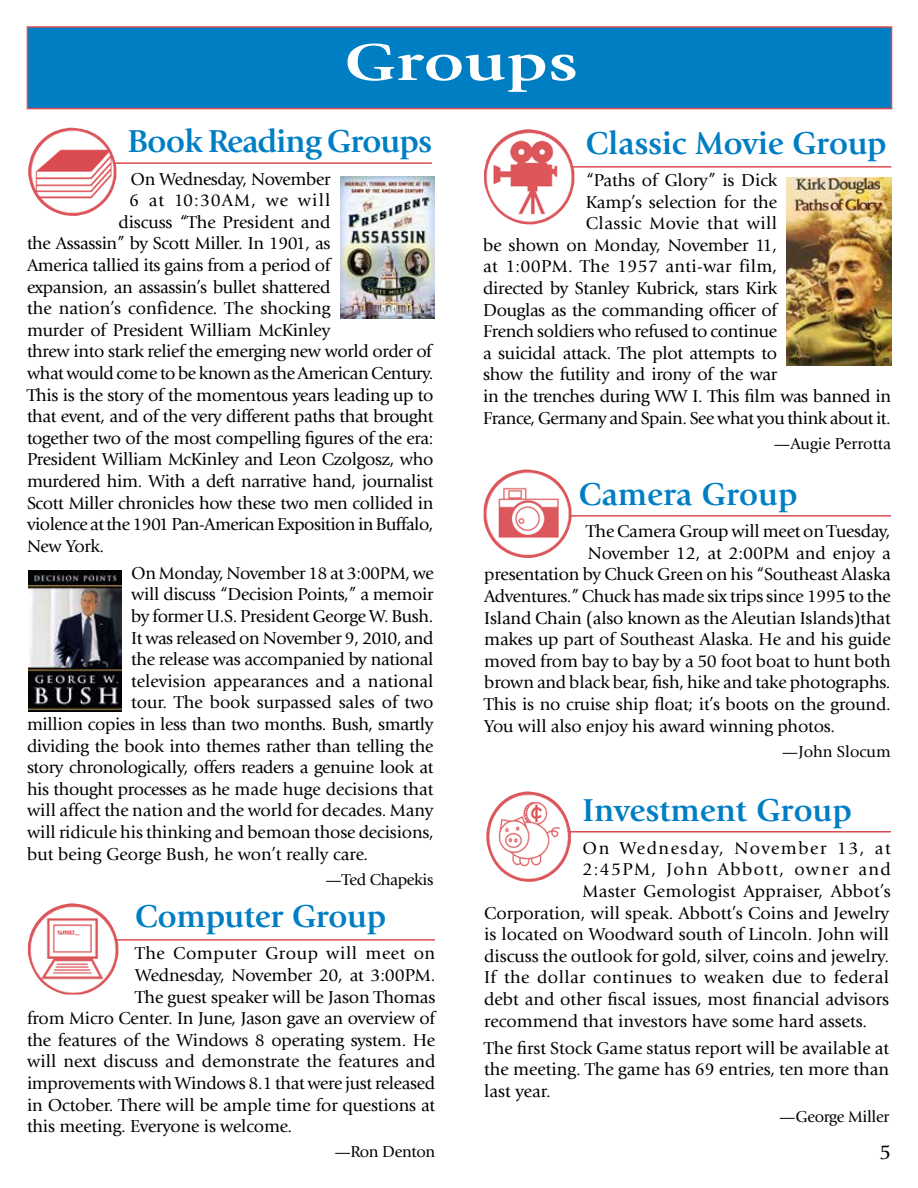
<style>
.page{position:relative;width:918px;height:1188px;background:#fff}
.page>*{position:absolute;margin:0;border:0;box-sizing:border-box;transform-origin:0 0}
.t1{font:700 54px "Giovanni";color:#fff;scale:1.3 1}
.t2{font:700 33px "Giovanni";letter-spacing:-.01em;color:#007ec4}
.t3{font:700 33px "Giovanni";letter-spacing:-.03em;color:#007ec4}
.t4{font:21px "Giovanni";color:#000}
.t5{font:18px/21.6px "Giovanni";letter-spacing:-.015em;color:#000;text-align:justify}
.t6{font:18px "Giovanni";letter-spacing:.015em;color:#000}
.t7{font:18px "Giovanni";letter-spacing:.02em;color:#000}
.t8{font:18px "Giovanni";letter-spacing:.075em;color:#000}
.t9{font:18px "Giovanni";letter-spacing:.03em;color:#000}
.t10{font:18px "Giovanni";letter-spacing:.08em;color:#000}
.t11{font:18px "Giovanni";letter-spacing:.06em;color:#000}
.t12{font:16.5px "Giovanni";letter-spacing:-.02em;color:#000}
.t13{font:16.5px "Giovanni";color:#000}
</style>
<div class="page">
<div style="left:27px;top:26px;width:865px;height:83px;background:#007ec4;border:2px solid #da4b50"></div>
<img style="left:486px;top:791px;width:85px;height:91px">
<hr style="left:570px;top:831px;width:321px;height:2px;background:#da4b50">
<img style="left:28px;top:903px;width:90px;height:92px">
<hr style="left:115px;top:939px;width:320px;height:2px;background:#da4b50">
<hr style="left:571px;top:166px;width:320px;height:2px;background:#da4b50">
<img style="left:484px;top:129px;width:90px;height:95px">
<img style="left:484px;top:469px;width:88px;height:89px">
<hr style="left:570px;top:515px;width:321px;height:2px;background:#da4b50">
<img style="left:787px;top:178px;width:104px;height:188px">
<img style="left:28px;top:570px;width:93px;height:142px">
<img style="left:28px;top:128px;width:88px;height:88px">
<hr style="left:115px;top:162px;width:317px;height:2px;background:#da4b50">
<img style="left:340px;top:176px;width:95px;height:143px">
<h1 class="t1" style="left:344px;top:31px;width:182px">Groups</h1>
<h2 class="t3" style="left:128px;top:122px;width:306px">Book Reading Groups</h2>
<p class="t5" style="left:130px;top:168px;width:201px">On Wednesday, November</p>
<p class="t11" style="left:129px;top:190px;width:203px">6 at 10:30AM, we will</p>
<p class="t5" style="left:119px;top:211px;width:213px">discuss “The President and</p>
<p class="t5" style="left:27px;top:233px;width:305px">the Assassin” by Scott Miller. In 1901, as</p>
<p class="t5" style="left:27px;top:254px;width:305px">America tallied its gains from a period of</p>
<p class="t5" style="left:27px;top:276px;width:305px">expansion, an assassin’s bullet shattered</p>
<p class="t5" style="left:27px;top:298px;width:305px">the nation’s confidence. The shocking</p>
<p class="t5" style="left:27px;top:319px;width:305px">murder of President William McKinley</p>
<p class="t5" style="left:27px;top:341px;width:406px">threw into stark relief the emerging new world order of</p>
<p class="t5" style="left:27px;top:362px;width:408px">what would come to be known as the American Century.</p>
<p class="t5" style="left:27px;top:384px;width:408px">This is the story of the momentous years leading up to</p>
<p class="t5" style="left:27px;top:406px;width:408px">that event, and of the very different paths that brought</p>
<p class="t5" style="left:27px;top:427px;width:408px">together two of the most compelling figures of the era:</p>
<p class="t5" style="left:27px;top:449px;width:408px">President William McKinley and Leon Czolgosz, who</p>
<p class="t5" style="left:27px;top:470px;width:408px">murdered him. With a deft narrative hand, journalist</p>
<p class="t5" style="left:27px;top:492px;width:408px">Scott Miller chronicles how these two men collided in</p>
<p class="t5" style="left:27px;top:514px;width:408px">violence at the 1901 Pan-American Exposition in Buffalo,</p>
<p class="t5" style="left:27px;top:535px;width:79px">New York.</p>
<p class="t5" style="left:131px;top:562px;width:304px">On Monday, November 18 at 3:00PM, we</p>
<p class="t5" style="left:131px;top:584px;width:304px">will discuss “Decision Points,” a memoir</p>
<p class="t5" style="left:131px;top:605px;width:304px">by former U.S. President George W. Bush.</p>
<p class="t5" style="left:131px;top:627px;width:304px">It was released on November 9, 2010, and</p>
<p class="t5" style="left:131px;top:649px;width:304px">the release was accompanied by national</p>
<p class="t5" style="left:131px;top:670px;width:304px">television appearances and a national</p>
<p class="t5" style="left:131px;top:692px;width:304px">tour. The book surpassed sales of two</p>
<p class="t5" style="left:27px;top:713px;width:408px">million copies in less than two months. Bush, smartly</p>
<p class="t5" style="left:27px;top:735px;width:408px">dividing the book into themes rather than telling the</p>
<p class="t5" style="left:27px;top:757px;width:408px">story chronologically, offers readers a genuine look at</p>
<p class="t5" style="left:27px;top:778px;width:408px">his thought processes as he made huge decisions that</p>
<p class="t5" style="left:27px;top:800px;width:408px">will affect the nation and the world for decades. Many</p>
<p class="t5" style="left:27px;top:821px;width:408px">will ridicule his thinking and bemoan those decisions,</p>
<p class="t5" style="left:27px;top:843px;width:343px">but being George Bush, he won’t really care.</p>
<p class="t12" style="left:326px;top:870px;width:109px">—Ted Chapekis</p>
<h2 class="t2" style="left:135px;top:897px;width:253px">Computer Group</h2>
<p class="t9" style="left:135px;top:943px;width:302px">The Computer Group will meet on</p>
<p class="t5" style="left:135px;top:965px;width:302px">Wednesday, November 20, at 3:00PM.</p>
<p class="t5" style="left:135px;top:986px;width:302px">The guest speaker will be Jason Thomas</p>
<p class="t5" style="left:27px;top:1008px;width:410px">from Micro Center. In June, Jason gave an overview of</p>
<p class="t5" style="left:27px;top:1029px;width:410px">the features of the Windows 8 operating system. He</p>
<p class="t5" style="left:27px;top:1051px;width:410px">will next discuss and demonstrate the features and</p>
<p class="t5" style="left:27px;top:1073px;width:410px">improvements with Windows 8.1 that were just released</p>
<p class="t5" style="left:27px;top:1094px;width:410px">in October. There will be ample time for questions at</p>
<p class="t5" style="left:27px;top:1116px;width:267px">this meeting. Everyone is welcome.</p>
<p class="t12" style="left:334px;top:1143px;width:102px">—Ron Denton</p>
<h2 class="t2" style="left:586px;top:124px;width:302px">Classic Movie Group</h2>
<p class="t5" style="left:586px;top:170px;width:193px">“Paths of Glory” is Dick</p>
<p class="t5" style="left:586px;top:191px;width:193px">Kamp’s selection for the</p>
<p class="t7" style="left:586px;top:213px;width:193px">Classic Movie that will</p>
<p class="t5" style="left:483px;top:234px;width:295px">be shown on Monday, November 11,</p>
<p class="t6" style="left:483px;top:256px;width:296px">at 1:00PM. The 1957 anti-war film,</p>
<p class="t5" style="left:483px;top:278px;width:296px">directed by Stanley Kubrick, stars Kirk</p>
<p class="t5" style="left:483px;top:299px;width:295px">Douglas as the commanding officer of</p>
<p class="t5" style="left:483px;top:321px;width:295px">French soldiers who refused to continue</p>
<p class="t5" style="left:483px;top:342px;width:295px">a suicidal attack. The plot attempts to</p>
<p class="t5" style="left:483px;top:364px;width:295px">show the futility and irony of the war</p>
<p class="t5" style="left:483px;top:386px;width:409px">in the trenches during WW I. This film was banned in</p>
<p class="t5" style="left:483px;top:407px;width:409px">France, Germany and Spain. See what you think about it.</p>
<p class="t13" style="left:774px;top:434px;width:119px">—Augie Perrotta</p>
<h2 class="t2" style="left:579px;top:475px;width:220px">Camera Group</h2>
<p class="t5" style="left:586px;top:521px;width:306px">The Camera Group will meet on Tuesday,</p>
<p class="t5" style="left:588px;top:542px;width:304px">November 12, at 2:00PM and enjoy a</p>
<p class="t5" style="left:484px;top:564px;width:408px">presentation by Chuck Green on his “Southeast Alaska</p>
<p class="t5" style="left:484px;top:585px;width:408px">Adventures.” Chuck has made six trips since 1995 to the</p>
<p class="t5" style="left:484px;top:607px;width:408px">Island Chain (also known as the Aleutian Islands)that</p>
<p class="t5" style="left:484px;top:629px;width:408px">makes up part of Southeast Alaska. He and his guide</p>
<p class="t5" style="left:484px;top:650px;width:408px">moved from bay to bay by a 50 foot boat to hunt both</p>
<p class="t5" style="left:484px;top:672px;width:408px">brown and black bear, fish, hike and take photographs.</p>
<p class="t5" style="left:484px;top:693px;width:408px">This is no cruise ship float; it’s boots on the ground.</p>
<p class="t5" style="left:484px;top:715px;width:352px">You will also enjoy his award winning photos.</p>
<p class="t13" style="left:782px;top:742px;width:110px">—John Slocum</p>
<h2 class="t2" style="left:583px;top:791px;width:271px">Investment Group</h2>
<p class="t10" style="left:583px;top:838px;width:310px">On Wednesday, November 13, at</p>
<p class="t8" style="left:583px;top:859px;width:310px">2:45PM, John Abbott, owner and</p>
<p class="t6" style="left:583px;top:881px;width:310px">Master Gemologist Appraiser, Abbot’s</p>
<p class="t5" style="left:484px;top:902px;width:406px">Corporation, will speak. Abbott’s Coins and Jewelry</p>
<p class="t5" style="left:484px;top:924px;width:406px">is located on Woodward south of Lincoln. John will</p>
<p class="t5" style="left:484px;top:945px;width:406px">discuss the outlook for gold, silver, coins and jewelry.</p>
<p class="t7" style="left:484px;top:967px;width:406px">If the dollar continues to weaken due to federal</p>
<p class="t5" style="left:484px;top:988px;width:407px">debt and other fiscal issues, most financial advisors</p>
<p class="t5" style="left:484px;top:1010px;width:385px">recommend that investors have some hard assets.</p>
<p class="t5" style="left:484px;top:1037px;width:406px">The first Stock Game status report will be available at the meeting. The game has 69 entries, ten more than last year.</p>
<p class="t12" style="left:779px;top:1107px;width:111px">—George Miller</p>
<p class="t4" style="left:880px;top:1140px;width:13px">5</p>
</div>
